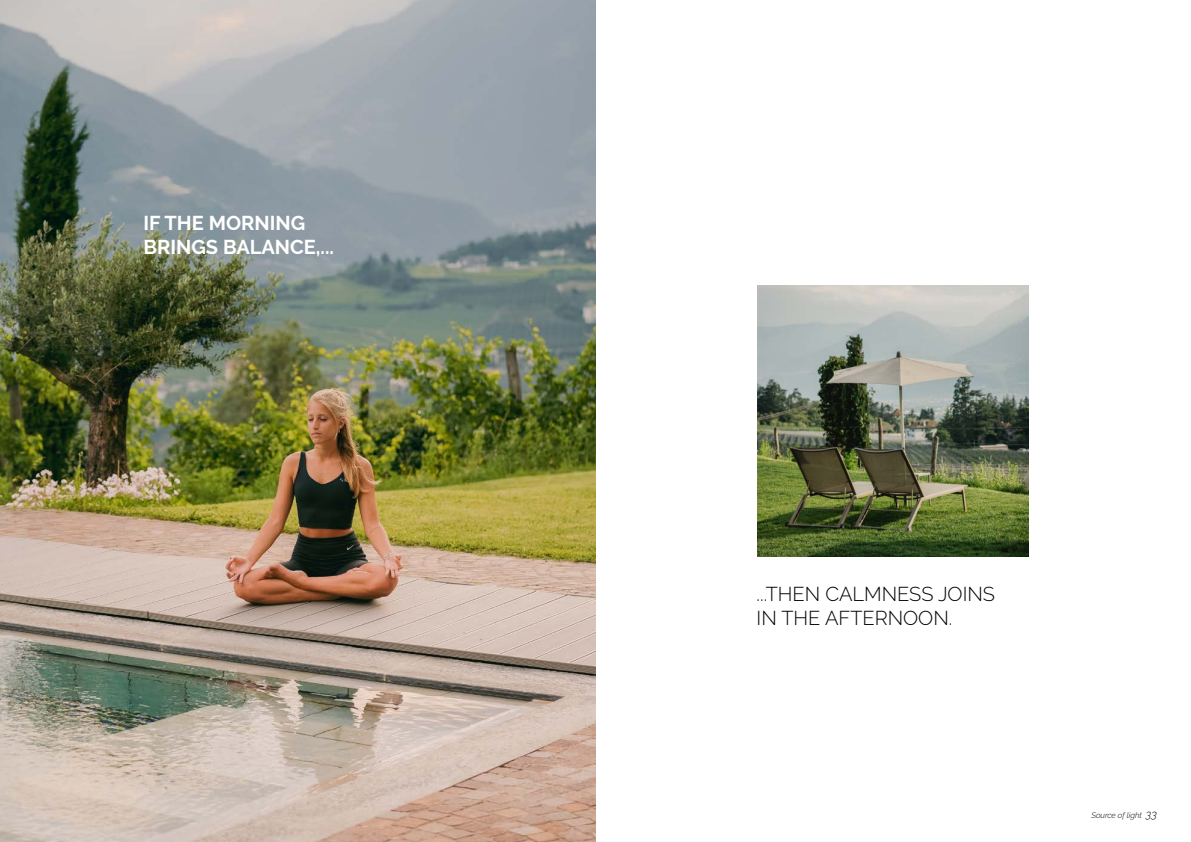
<style>
.page{position:relative;width:1191px;height:842px;background:#fff}
.page>*{position:absolute;margin:0;border:0;box-sizing:border-box;transform-origin:0 0}
.t1{font:300 20px/24px "Raleway";color:#000}
.t2{font:700 20px/24px "Raleway";color:#fff}
.t3{font:italic 300 8px "Raleway";color:#000}
.s1{font-size:11px}
</style>
<div class="page">
<img style="left:0;top:0;width:595px;height:842px">
<img style="left:758px;top:286px;width:270px;height:270px">
<p class="t2" style="left:144px;top:211px;width:192px">IF THE MORNING<br>BRINGS BALANCE,...</p>
<p class="t1" style="left:756px;top:582px;width:240px">...THEN CALMNESS JOINS<br>IN THE AFTERNOON.</p>
<p class="t3" style="left:1091px;top:811px;width:67px">Source of light <span class="s1">33</span></p>
</div>
